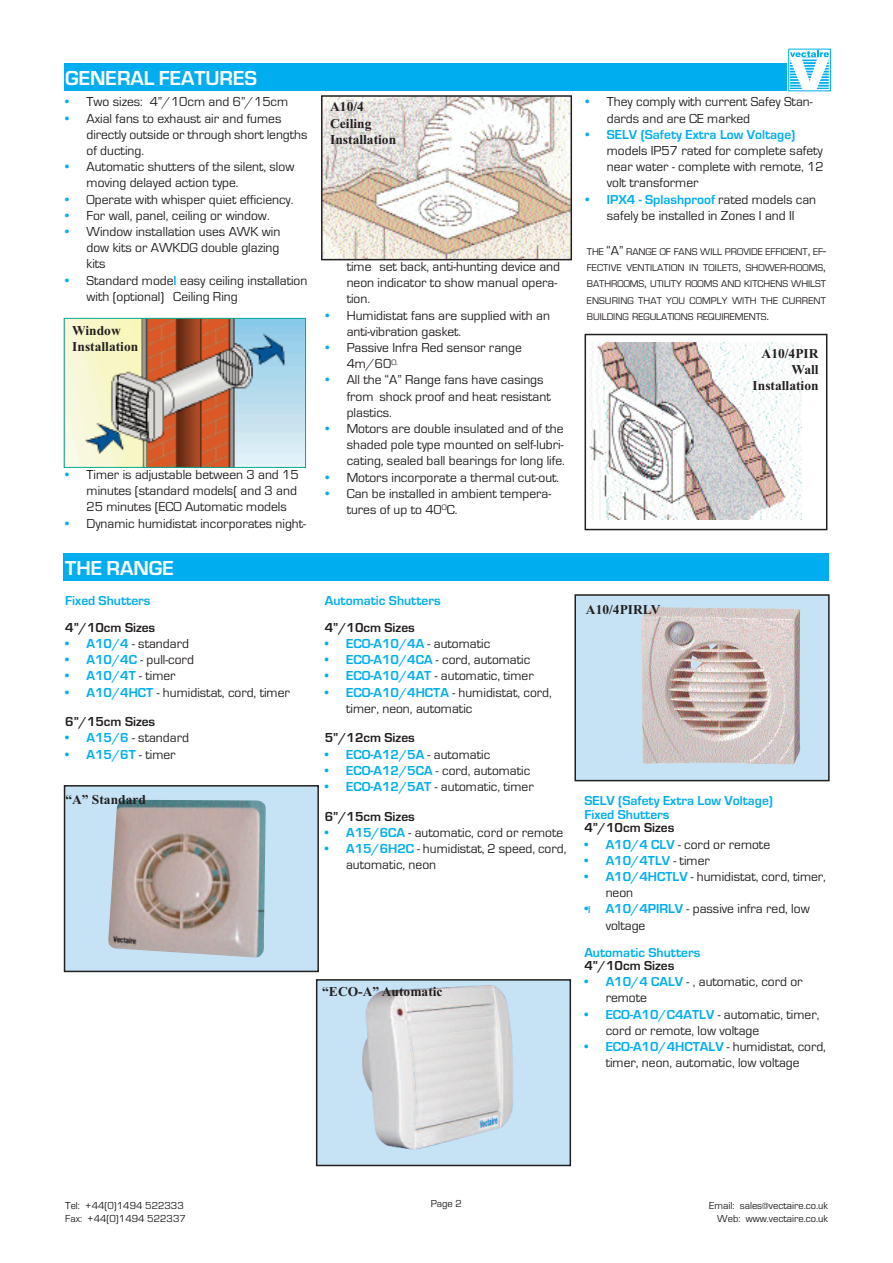
<style>
.page{position:relative;width:893px;height:1263px;background:#fff}
.page>*{position:absolute;margin:0;border:0;box-sizing:border-box;transform-origin:0 0}
.t1{font:700 21px "Eurostile";color:#fff}
.t2{font:13.5px/16.2px "Eurostile";color:#231f20}
.t3{font:700 13.5px/13.5px "Eurostile";color:#00aeef}
.t4{font:700 13.5px/16.2px "Times New Roman";color:#231f20}
.t5{font:700 13.5px "Eurostile";color:#231f20}
.t6{font:10.5px/12.6px "Eurostile";color:#231f20;text-align:right}
.t7{font:10.2px/16.2px "Eurostile";color:#231f20;text-align:justify}
.s1{font-weight:700;color:#00aeef}
.s2{font-weight:400;color:#231f20}
.s3{font-weight:700}
.s4{font-size:13.5px}
.s5{font-weight:700;font-size:10.5px;color:#00aeef}
</style>
<div class="page">
<div style="left:64px;top:553px;width:765px;height:28px;background:#00aeef"></div>
<div style="left:576px;top:596px;width:252px;height:184px;background:#c5e3f4"></div>
<img style="left:641px;top:607px;width:159px;height:158px">
<div style="left:574px;top:594px;width:256px;height:187px;border:2px solid #231f20"></div>
<div style="left:317px;top:981px;width:253px;height:184px;background:#c5e3f4"></div>
<img style="left:362px;top:985px;width:151px;height:165px">
<div style="left:316px;top:979px;width:255px;height:187px;border:2px solid #231f20"></div>
<div style="left:65px;top:786px;width:252px;height:185px;background:#c5e3f4"></div>
<img style="left:108px;top:800px;width:158px;height:157px">
<div style="left:64px;top:785px;width:255px;height:187px;border:2px solid #231f20"></div>
<div style="left:788px;top:49px;width:43px;height:42px;border:1px solid #00aeef"></div>
<svg style="left:789px;top:51px;width:41px;height:40px"></svg>
<div style="left:64px;top:63px;width:723px;height:28px;background:#00aeef"></div>
<img style="left:324px;top:98px;width:245px;height:159px">
<div style="left:321px;top:95px;width:251px;height:165px;border:2px solid #231f20"></div>
<img style="left:589px;top:343px;width:213px;height:177px">
<div style="left:585px;top:334px;width:242px;height:196px;border:2px solid #231f20"></div>
<img style="left:66px;top:320px;width:238px;height:146px">
<div style="left:64px;top:318px;width:242px;height:150px;border:1px solid #00ab91"></div>
<h1 class="t1" style="left:65px;top:66px;width:193px">GENERAL FEATURES</h1>
<p class="t2" style="left:65px;top:94px;width:225px"><span class="s1">•</span> Two sizes: 4”/10cm and 6”/15cm</p>
<p class="t2" style="left:87px;top:110px;width:222px;text-indent:-21px"><span class="s1">•</span> Axial fans to exhaust air and fumes directly outside or through short lengths of ducting.</p>
<p class="t2" style="left:87px;top:158px;width:209px;text-indent:-21px"><span class="s1">•</span> Automatic shutters of the silent, slow moving delayed action type.</p>
<p class="t2" style="left:65px;top:191px;width:230px"><span class="s1">•</span> Operate with whisper quiet efficiency.</p>
<p class="t2" style="left:65px;top:207px;width:206px"><span class="s1">•</span> For wall, panel, ceiling or window.</p>
<p class="t2" style="left:87px;top:223px;width:195px;text-align:justify;text-indent:-21px"><span class="s1">•</span> Window installation uses AWK win dow kits or AWKDG double glazing kits</p>
<p class="t2" style="left:87px;top:272px;width:222px;text-indent:-21px"><span class="s1">•</span> Standard mode<span class="s1">l</span> easy ceiling installation with (optional) Ceiling Ring</p>
<p class="t4" style="left:72px;top:322px;width:68px">Window<br>Installation</p>
<p class="t2" style="left:87px;top:466px;width:214px;text-indent:-21px"><span class="s1">•</span> Timer is adjustable between 3 and 15 minutes (standard models( and 3 and<br>25 minutes (ECO Automatic models</p>
<p class="t2" style="left:65px;top:515px;width:242px"><span class="s1">•</span> Dynamic humidistat incorporates night-</p>
<h1 class="t1" style="left:65px;top:556px;width:110px">THE RANGE</h1>
<p class="t3" style="left:65px;top:593px;width:87px">Fixed Shutters</p>
<p class="t5" style="left:65px;top:619px;width:92px">4”/10cm Sizes</p>
<p class="t2" style="left:65px;top:635px;width:125px"><span class="s1">• A10/4</span> - standard</p>
<p class="t2" style="left:65px;top:651px;width:130px"><span class="s1">• A10/4C</span> - pull-cord</p>
<p class="t3" style="left:65px;top:669px;width:112px">• A10/4T <span class="s2">- timer</span></p>
<p class="t2" style="left:65px;top:677px;width:226px;line-height:29.7px"><span class="s1">• A10/4HCT</span> - humidistat, cord, timer<br><span class="s3">6”/15cm Sizes</span></p>
<p class="t2" style="left:65px;top:730px;width:125px"><span class="s1">• A15/6</span> - standard</p>
<p class="t3" style="left:65px;top:747px;width:112px">• A15/6T <span class="s2">- timer</span></p>
<p class="t4" style="left:65px;top:791px;width:82px">“A” Standard</p>
<p class="t4" style="left:330px;top:99px;width:68px">A10/4<br>Ceiling<br>Installation</p>
<p class="t2" style="left:347px;top:258px;width:215px">time set back, anti-hunting device and neon indicator to show manual opera&shy;tion.</p>
<p class="t2" style="left:347px;top:307px;width:205px;text-indent:-21px"><span class="s1">•</span> Humidistat fans are supplied with an anti-vibration gasket.</p>
<p class="t2" style="left:347px;top:339px;width:177px;text-indent:-21px"><span class="s1">•</span> Passive Infra Red sensor range<br>4m/60<sup>O.</sup></p>
<p class="t2" style="left:347px;top:372px;width:206px;text-indent:-21px"><span class="s1">•</span> All the “A” Range fans have casings from shock proof and heat resistant plastics.</p>
<p class="t2" style="left:347px;top:420px;width:220px;text-align:justify;text-indent:-21px"><span class="s1">•</span> Motors are double insulated and of the shaded pole type mounted on self-lubri&shy;cating, sealed ball bearings for long life.</p>
<p class="t2" style="left:325px;top:469px;width:235px"><span class="s1">•</span> Motors incorporate a thermal cut-out.</p>
<p class="t2" style="left:347px;top:485px;width:206px;text-indent:-21px"><span class="s1">•</span> Can be installed in ambient tempera&shy;tures of up to 40<sup>O</sup>C.</p>
<p class="t3" style="left:325px;top:593px;width:117px">Automatic Shutters</p>
<p class="t5" style="left:325px;top:619px;width:92px">4”/10cm Sizes</p>
<p class="t3" style="left:325px;top:636px;width:167px">• ECO-A10/4A <span class="s2">- automatic</span></p>
<p class="t2" style="left:325px;top:651px;width:207px"><span class="s1">• ECO-A10/4CA</span> - cord, automatic</p>
<p class="t2" style="left:325px;top:668px;width:210px"><span class="s1">• ECO-A10/4AT</span> - automatic, timer</p>
<p class="t2" style="left:346px;top:684px;width:207px;text-indent:-21px"><span class="s1">• ECO-A10/4HCTA</span> - humidistat, cord, timer, neon, automatic</p>
<p class="t5" style="left:325px;top:730px;width:92px">5”/12cm Sizes</p>
<p class="t3" style="left:325px;top:747px;width:167px">• ECO-A12/5A <span class="s2">- automatic</span></p>
<p class="t2" style="left:325px;top:762px;width:207px"><span class="s1">• ECO-A12/5CA</span> - cord, automatic</p>
<p class="t2" style="left:325px;top:771px;width:210px;line-height:29.7px"><span class="s1">• ECO-A12/5AT</span> - automatic, timer<br><span class="s3">6”/15cm Sizes</span></p>
<p class="t2" style="left:325px;top:824px;width:240px"><span class="s1">• A15/6CA</span> - automatic, cord or remote</p>
<p class="t2" style="left:346px;top:840px;width:222px;text-indent:-21px"><span class="s1">• A15/6H2C</span> - humidistat, 2 speed, cord, automatic, neon</p>
<p class="t4" style="left:322px;top:983px;width:122px">“ECO-A” Automatic</p>
<p class="t2" style="left:607px;top:94px;width:207px;text-indent:-21px"><span class="s1">•</span> They comply with current Safey Stan&shy;dards and are CE marked</p>
<p class="t3" style="left:586px;top:127px;width:211px">• SELV (Safety Extra Low Voltage)</p>
<p class="t2" style="left:607px;top:142px;width:218px;text-align:justify">models IP57 rated for complete safety near water - complete with remote, 12 volt transformer</p>
<p class="t2" style="left:586px;top:191px;width:232px;text-align:center"><span class="s1">• IPX4 - Splashproof</span> rated models can safely be installed in Zones I and II</p>
<p class="t7" style="left:587px;top:243px;width:241px">THE <span class="s4">“A”</span> RANGE OF FANS WILL PROVIDE EFFICIENT<span class="s4">,</span> EF<span class="s4">-</span>FECTIVE VENTILATION IN TOILETS<span class="s4">,</span> SHOWER<span class="s4">-</span>ROOMS<span class="s4">, </span>BATHROOMS<span class="s4">,</span> UTILITY ROOMS AND KITCHENS WHILST ENSURING THAT YOU COMPLY WITH THE CURRENT BUILDING REGULATIONS REQUIREMENTS<span class="s4">.</span></p>
<p class="t4" style="left:586px;top:601px;width:76px">A10/4PIRLV</p>
<p class="t4" style="left:753px;top:345px;width:68px;text-align:right">A10/4PIR<br>Wall<br>Installation</p>
<p class="t3" style="left:584px;top:794px;width:190px">SELV (Safety Extra Low Voltage)<br>Fixed Shutters</p>
<p class="t5" style="left:584px;top:820px;width:92px">4”/10cm Sizes</p>
<p class="t2" style="left:584px;top:836px;width:187px"><span class="s1">• A10/4 CLV</span> - cord or remote</p>
<p class="t3" style="left:584px;top:853px;width:127px">• A10/4TLV <span class="s2">- timer</span></p>
<p class="t2" style="left:606px;top:868px;width:222px;text-indent:-21px"><span class="s1">• A10/4HCTLV</span> - humidistat, cord, timer, neon</p>
<p class="t2" style="left:606px;top:901px;width:206px;text-indent:-21px"><span class="s1">•</span><span class="s5">l</span> <span class="s1">A10/4PIRLV</span> - passive infra red, low voltage</p>
<p class="t3" style="left:584px;top:945px;width:117px">Automatic Shutters</p>
<p class="t5" style="left:584px;top:957px;width:92px">4”/10cm Sizes</p>
<p class="t2" style="left:606px;top:973px;width:198px;text-indent:-21px"><span class="s1">• A10/4 CALV</span> - , automatic, cord or remote</p>
<p class="t2" style="left:606px;top:1006px;width:215px;text-indent:-21px"><span class="s1">• ECO-A10/C4ATLV</span> - automatic, timer, cord or remote, low voltage</p>
<p class="t2" style="left:584px;top:1038px;width:243px;text-align:center"><span class="s1">• ECO-A10/4HCTALV</span> - humidistat, cord, timer, neon, automatic, low voltage</p>
<p class="t6" style="left:65px;top:1199px;width:120px">Tel: +44(0)1494 522333</p>
<p class="t6" style="left:431px;top:1197px;width:33px">Page 2</p>
<p class="t6" style="left:65px;top:1211px;width:122px">Fax: +44(0)1494 522337</p>
<p class="t6" style="left:709px;top:1199px;width:120px">Email: sales@vectaire.co.uk<br>Web: www.vectaire.co.uk</p>
</div>
